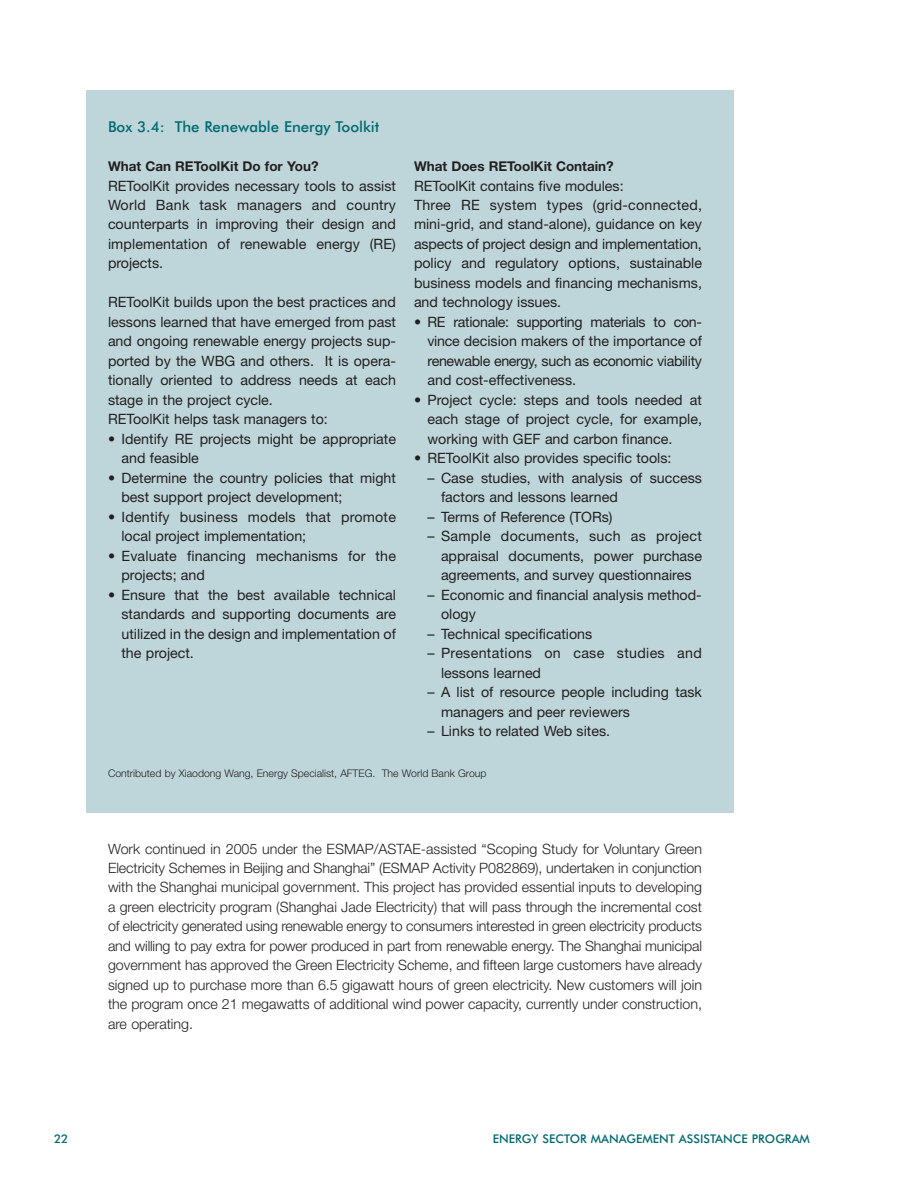
<style>
.page{position:relative;width:918px;height:1188px;background:#fff}
.page>*{position:absolute;margin:0;border:0;box-sizing:border-box;transform-origin:0 0}
.t1{font:500 15px "Futura BT";color:#006a71}
.t2{font:14.25px/19.5px "Helvetica Neue";color:#231f20}
.t3{font:300 14.25px/19.5px "Helvetica Neue";color:#231f20;text-align:justify}
.t4{font:14.25px/19.5px "Helvetica Neue";letter-spacing:.02em;color:#231f20}
.t5{font:700 13.5px "Helvetica Neue";color:#231f20}
.t6{font:500 12px "Futura BT";color:#006a71}
.t7{font:300 10.5px "Helvetica Neue";color:#231f20}
</style>
<div class="page">
<div style="left:86px;top:90px;width:647px;height:723px;background:#bed6d9"></div>
<p class="t1" style="left:108px;top:121px;width:273px">Box 3.4: The Renewable Energy Toolkit</p>
<p class="t5" style="left:108px;top:161px;width:212px">What Can REToolKit Do for You?</p>
<p class="t2" style="left:108px;top:177px;width:290px;text-align:justify">REToolKit provides necessary tools to assist World Bank task managers and country counterparts in improving their design and implementation of renewable energy (RE) projects.</p>
<p class="t2" style="left:108px;top:294px;width:290px">REToolKit builds upon the best practices and lessons learned that have emerged from past and ongoing renewable energy projects sup&shy;ported by the WBG and others. It is opera&shy;tionally oriented to address needs at each stage in the project cycle.<br>REToolKit helps task managers to:</p>
<p class="t2" style="left:122px;top:431px;width:276px;text-indent:-14px">• Identify RE projects might be appropriate and feasible</p>
<p class="t2" style="left:122px;top:470px;width:276px;text-indent:-14px">• Determine the country policies that might best support project development;</p>
<p class="t2" style="left:122px;top:509px;width:276px;text-indent:-14px">• Identify business models that promote local project implementation;</p>
<p class="t2" style="left:122px;top:548px;width:276px;text-indent:-14px">• Evaluate financing mechanisms for the projects; and</p>
<p class="t2" style="left:122px;top:587px;width:276px;text-align:justify;text-indent:-14px">• Ensure that the best available technical standards and supporting documents are utilized in the design and implementation of the project.</p>
<p class="t5" style="left:414px;top:161px;width:201px">What Does REToolKit Contain?</p>
<p class="t2" style="left:414px;top:177px;width:290px">REToolKit contains five modules:<br>Three RE system types (grid-connected, mini-grid, and stand-alone), guidance on key aspects of project design and implementation, policy and regulatory options, sustainable business models and financing mechanisms, and technology issues.</p>
<p class="t2" style="left:428px;top:314px;width:276px;text-align:justify;text-indent:-14px">• RE rationale: supporting materials to con&shy;vince decision makers of the importance of renewable energy, such as economic viability and cost-effectiveness.</p>
<p class="t2" style="left:428px;top:392px;width:276px;text-align:justify;text-indent:-14px">• Project cycle: steps and tools needed at each stage of project cycle, for example, working with GEF and carbon finance.</p>
<p class="t2" style="left:414px;top:450px;width:259px">• REToolKit also provides specific tools:</p>
<p class="t2" style="left:441px;top:470px;width:262px;text-indent:-14px">– Case studies, with analysis of success factors and lessons learned</p>
<p class="t2" style="left:428px;top:509px;width:187px">– Terms of Reference (TORs)</p>
<p class="t2" style="left:441px;top:528px;width:263px;text-align:justify;text-indent:-14px">– Sample documents, such as project appraisal documents, power purchase agreements, and survey questionnaires</p>
<p class="t2" style="left:441px;top:587px;width:262px;text-indent:-14px">– Economic and financial analysis method&shy;ology</p>
<p class="t2" style="left:428px;top:626px;width:166px">– Technical specifications</p>
<p class="t4" style="left:441px;top:645px;width:262px;text-indent:-14px">– Presentations on case studies and lessons learned</p>
<p class="t2" style="left:441px;top:684px;width:263px;text-indent:-14px">– A list of resource people including task managers and peer reviewers</p>
<p class="t2" style="left:428px;top:723px;width:184px">– Links to related Web sites.</p>
<p class="t7" style="left:108px;top:769px;width:380px">Contributed by Xiaodong Wang, Energy Specialist, AFTEG. The World Bank Group</p>
<p class="t3" style="left:108px;top:840px;width:596px">Work continued in 2005 under the ESMAP/ASTAE-assisted “Scoping Study for Voluntary Green Electricity Schemes in Beijing and Shanghai” (ESMAP Activity P082869), undertaken in conjunction with the Shanghai municipal government. This project has provided essential inputs to developing a green electricity program (Shanghai Jade Electricity) that will pass through the incremental cost of electricity generated using renewable energy to consumers interested in green electricity products and willing to pay extra for power produced in part from renewable energy. The Shanghai municipal government has approved the Green Electricity Scheme, and fifteen large customers have already signed up to purchase more than 6.5 gigawatt hours of green electricity. New customers will join the program once 21 megawatts of additional wind power capacity, currently under construction, are operating.</p>
<p class="t6" style="left:54px;top:1134px;width:16px">22</p>
<p class="t6" style="left:493px;top:1134px;width:319px">ENERGY SECTOR MANAGEMENT ASSISTANCE PROGRAM</p>
</div>
